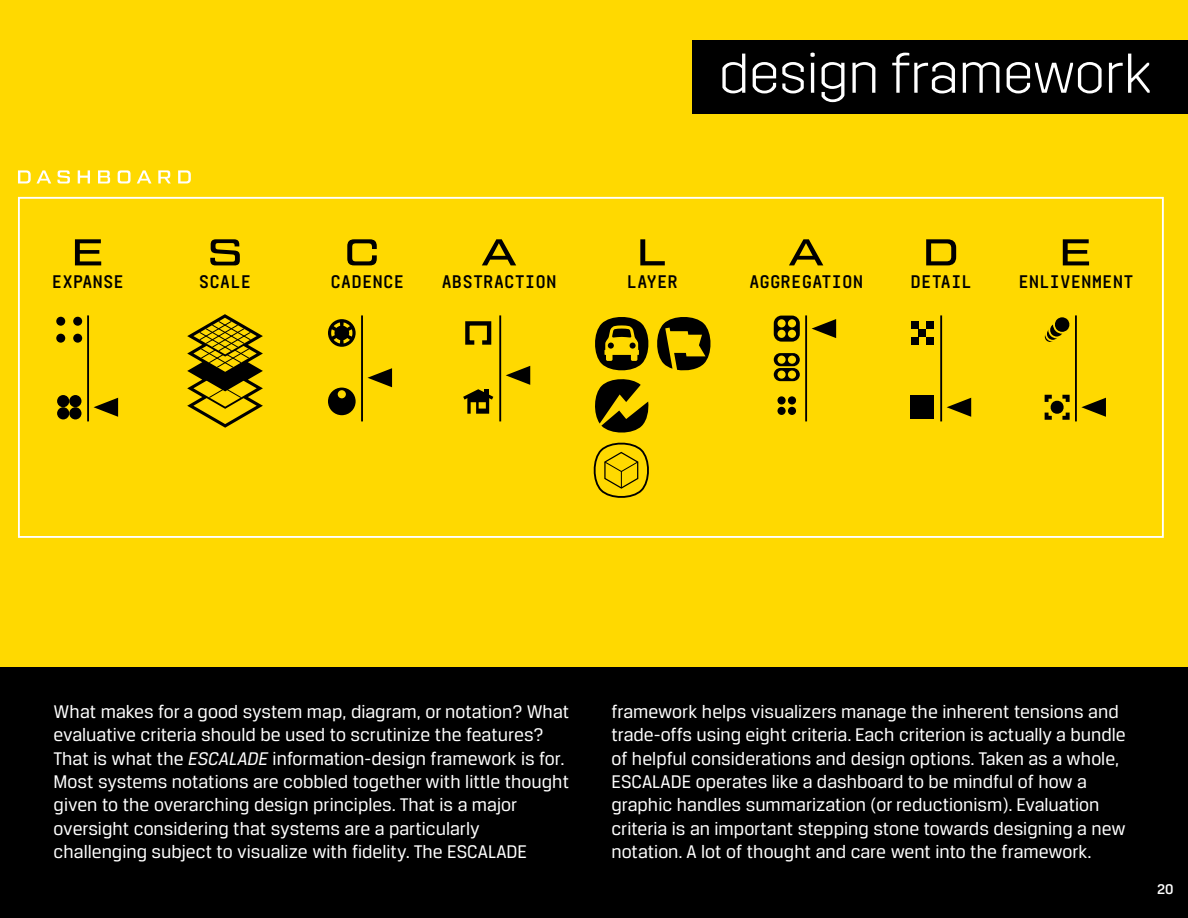
<style>
.page{position:relative;width:1188px;height:918px;background:#000}
.page>*{position:absolute;margin:0;border:0;box-sizing:border-box;transform-origin:0 0}
.t1{font:700 19.95px "Realtime Text";color:#000}
.t2{font:19.5px/23.4px "Breuer Text";color:#fff}
.t3{font:500 15px "Breuer Text";color:#fff}
.s1{font-style:italic}
</style>
<div class="page">
<div style="left:0;top:0;width:1188px;height:667px;background:#ffd900"></div>
<div style="left:18px;top:197px;width:1146px;height:341px;border:2px solid #fff"></div>
<svg style="left:94px;top:398px;width:24px;height:19px"></svg>
<hr style="left:87px;top:315px;width:2px;height:106px;background:#000">
<div style="left:57px;top:395px;width:12px;height:12px;background:#000;border-radius:50%"></div>
<div style="left:69px;top:395px;width:13px;height:12px;background:#000;border-radius:50%"></div>
<div style="left:57px;top:407px;width:12px;height:12px;background:#000;border-radius:50%"></div>
<div style="left:69px;top:407px;width:13px;height:12px;background:#000;border-radius:50%"></div>
<div style="left:56px;top:317px;width:9px;height:9px;background:#000;border-radius:50%"></div>
<div style="left:73px;top:317px;width:9px;height:9px;background:#000;border-radius:50%"></div>
<div style="left:56px;top:334px;width:9px;height:9px;background:#000;border-radius:50%"></div>
<div style="left:73px;top:334px;width:9px;height:9px;background:#000;border-radius:50%"></div>
<svg style="left:75px;top:239px;width:26px;height:26px"></svg>
<svg style="left:506px;top:366px;width:24px;height:19px"></svg>
<hr style="left:499px;top:315px;width:2px;height:106px;background:#000">
<svg style="left:463px;top:389px;width:31px;height:25px"></svg>
<svg style="left:465px;top:321px;width:27px;height:24px"></svg>
<svg style="left:482px;top:239px;width:34px;height:26px"></svg>
<svg style="left:812px;top:319px;width:24px;height:19px"></svg>
<hr style="left:805px;top:315px;width:2px;height:106px;background:#000">
<svg style="left:774px;top:316px;width:26px;height:26px"></svg>
<svg style="left:777px;top:396px;width:9px;height:9px"></svg>
<div style="left:788px;top:396px;width:8px;height:9px;background:#000;border-radius:50%"></div>
<div style="left:777px;top:407px;width:9px;height:8px;background:#000;border-radius:50%"></div>
<div style="left:788px;top:407px;width:8px;height:8px;background:#000;border-radius:50%"></div>
<svg style="left:774px;top:353px;width:26px;height:28px"></svg>
<svg style="left:789px;top:239px;width:34px;height:26px"></svg>
<svg style="left:210px;top:239px;width:30px;height:26px"></svg>
<svg style="left:187px;top:314px;width:76px;height:114px"></svg>
<svg style="left:1081px;top:398px;width:25px;height:19px"></svg>
<hr style="left:1075px;top:315px;width:2px;height:106px;background:#000">
<svg style="left:1063px;top:239px;width:26px;height:26px"></svg>
<svg style="left:1044px;top:317px;width:26px;height:25px"></svg>
<svg style="left:1045px;top:395px;width:25px;height:25px"></svg>
<svg style="left:368px;top:368px;width:24px;height:19px"></svg>
<hr style="left:361px;top:315px;width:2px;height:106px;background:#000">
<svg style="left:347px;top:239px;width:30px;height:26px"></svg>
<svg style="left:947px;top:398px;width:24px;height:19px"></svg>
<hr style="left:940px;top:315px;width:2px;height:106px;background:#000">
<div style="left:911px;top:321px;width:7px;height:8px;background:#000"></div>
<div style="left:911px;top:337px;width:7px;height:8px;background:#000"></div>
<div style="left:918px;top:329px;width:8px;height:8px;background:#000"></div>
<div style="left:926px;top:321px;width:8px;height:8px;background:#000"></div>
<div style="left:926px;top:337px;width:8px;height:8px;background:#000"></div>
<svg style="left:926px;top:239px;width:30px;height:26px"></svg>
<svg style="left:640px;top:239px;width:25px;height:26px"></svg>
<svg style="left:593px;top:442px;width:56px;height:56px"></svg>
<svg style="left:595px;top:317px;width:116px;height:116px"></svg>
<div style="left:911px;top:396px;width:23px;height:23px;background:#000"></div>
<svg style="left:328px;top:319px;width:28px;height:28px"></svg>
<svg style="left:331px;top:322px;width:21px;height:21px"></svg>
<svg style="left:328px;top:388px;width:28px;height:27px"></svg>
<svg style="left:18px;top:170px;width:33px;height:13px"></svg>
<svg style="left:57px;top:170px;width:13px;height:13px"></svg>
<svg style="left:78px;top:170px;width:12px;height:13px"></svg>
<svg style="left:98px;top:170px;width:12px;height:13px"></svg>
<svg style="left:118px;top:170px;width:13px;height:13px"></svg>
<svg style="left:137px;top:170px;width:15px;height:13px"></svg>
<svg style="left:158px;top:170px;width:13px;height:13px"></svg>
<svg style="left:178px;top:170px;width:13px;height:13px"></svg>
<div style="left:692px;top:41px;width:496px;height:73px;background:#000"></div>
<svg style="left:722px;top:54px;width:23px;height:39px"></svg>
<svg style="left:753px;top:62px;width:23px;height:31px"></svg>
<svg style="left:782px;top:62px;width:22px;height:31px"></svg>
<svg style="left:810px;top:53px;width:5px;height:40px"></svg>
<svg style="left:822px;top:62px;width:22px;height:40px"></svg>
<svg style="left:852px;top:62px;width:23px;height:31px"></svg>
<svg style="left:892px;top:53px;width:63px;height:40px"></svg>
<svg style="left:963px;top:62px;width:36px;height:31px"></svg>
<svg style="left:1007px;top:62px;width:95px;height:31px"></svg>
<svg style="left:1109px;top:54px;width:41px;height:39px"></svg>
<p class="t1" style="left:52px;top:272px;width:74px">EXPANSE</p>
<p class="t1" style="left:199px;top:272px;width:54px">SCALE</p>
<p class="t1" style="left:330px;top:272px;width:75px">CADENCE</p>
<p class="t1" style="left:441px;top:272px;width:117px">ABSTRACTION</p>
<p class="t1" style="left:627px;top:272px;width:53px">LAYER</p>
<p class="t1" style="left:749px;top:272px;width:116px">AGGREGATION</p>
<p class="t1" style="left:911px;top:272px;width:63px">DETAIL</p>
<p class="t1" style="left:1018px;top:272px;width:117px">ENLIVENMENT</p>
<p class="t2" style="left:54px;top:701px;width:517px">What makes for a good system map, diagram, or notation? What evaluative criteria should be used to scrutinize the features?<br>That is what the <span class="s1">ESCALADE</span> information-design framework is for.<br>Most systems notations are cobbled together with little thought given to the overarching design principles. That is a major oversight considering that systems are a particularly challenging subject to visualize with fidelity. The ESCALADE</p>
<p class="t2" style="left:611px;top:701px;width:516px">framework helps visualizers manage the inherent tensions and trade-offs using eight criteria. Each criterion is actually a bundle of helpful considerations and design options. Taken as a whole, ESCALADE operates like a dashboard to be mindful of how a graphic handles summarization (or reductionism). Evaluation criteria is an important stepping stone towards designing a new notation. A lot of thought and care went into the framework.</p>
<p class="t3" style="left:1157px;top:883px;width:18px">20</p>
</div>
